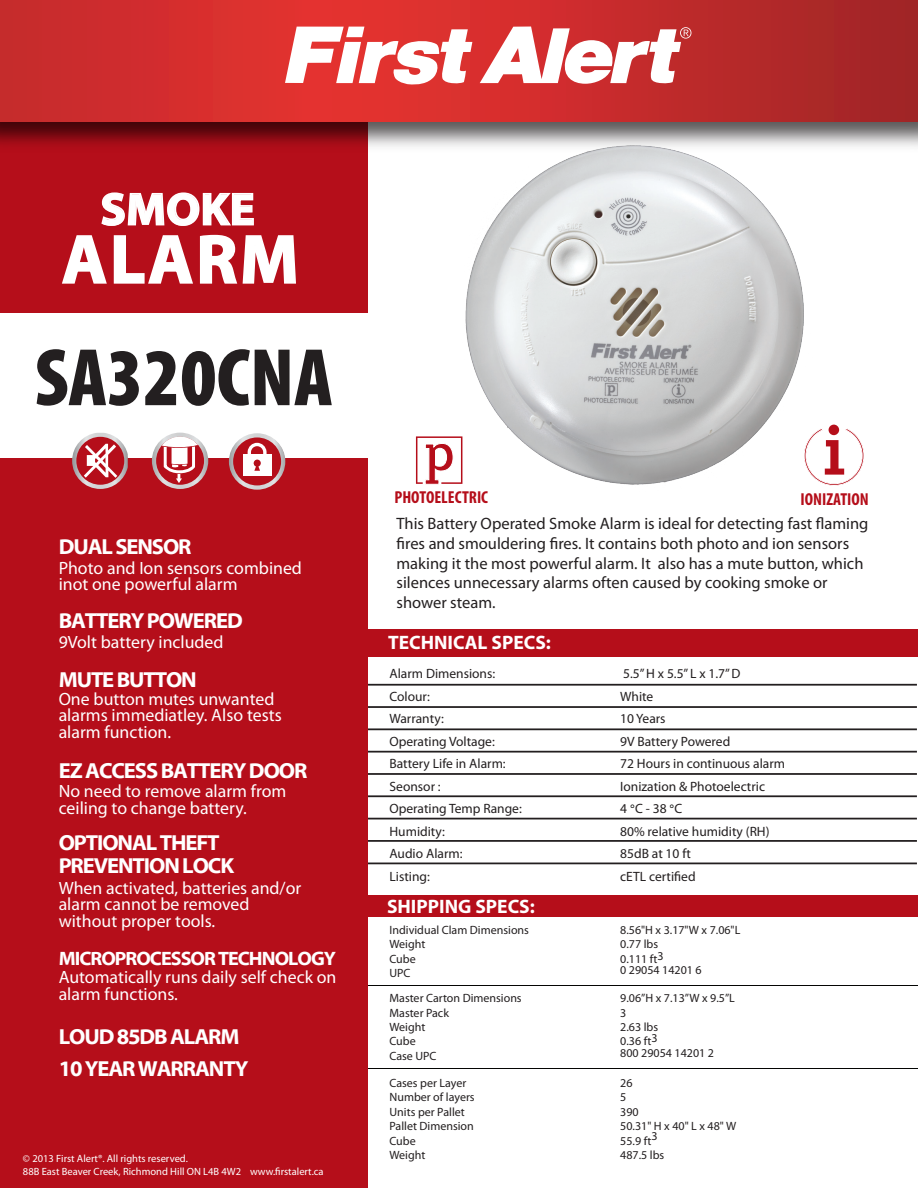
<style>
.page{position:relative;width:918px;height:1188px;background:#fff}
.page>*{position:absolute;margin:0;border:0;box-sizing:border-box;transform-origin:0 0}
.t1{font:900 condensed 82.35px "Myriad Pro";color:#231f20}
.t2{font:700 69.45px "Myriad Pro";letter-spacing:.04em;color:#fff}
.t3{font:700 45.75px "Myriad Web Pro";letter-spacing:.005em;color:#fff}
.t4{font:700 21.9px/23.2px "Myriad Web Pro";letter-spacing:-.05em;color:#fff}
.t5{font:700 19.5px "Myriad Pro";color:#fff}
.t6{font:700 19.5px "Myriad Web Pro";letter-spacing:-.05em;color:#fff}
.t7{font:500 condensed 19.5px "Helvetica Neue LT Std";letter-spacing:.11em;color:#fff}
.t8{font:17.85px/16.5px "Myriad Pro";color:#fff}
.t9{font:700 condensed 17.4px "Myriad Pro";color:#b50e1a}
.t10{font:16.5px/19.8px "Myriad Pro";color:#231f20}
.t11{font:13.5px/22.5px "Myriad Pro";color:#231f20}
.t12{font:12px/14.4px "Myriad Pro";color:#231f20}
.t13{font:10.5px/12.6px "Myriad Pro";color:#fff}
.s1{font-family:"Helvetica Neue LT Std";font-stretch:condensed;font-size:12px;color:#040503}
</style>
<div class="page">
<hr style="left:361px;top:985px;width:557px;height:1px;background:#040503">
<hr style="left:361px;top:1068px;width:557px;height:1px;background:#040503">
<hr style="left:357px;top:684px;width:560px;height:2px;background:#231f20">
<hr style="left:357px;top:706px;width:560px;height:2px;background:#231f20">
<hr style="left:357px;top:728px;width:560px;height:2px;background:#231f20">
<hr style="left:357px;top:751px;width:560px;height:2px;background:#231f20">
<hr style="left:357px;top:773px;width:560px;height:2px;background:#231f20">
<hr style="left:357px;top:795px;width:560px;height:2px;background:#231f20">
<hr style="left:357px;top:818px;width:560px;height:1px;background:#231f20">
<hr style="left:357px;top:840px;width:560px;height:2px;background:#231f20">
<hr style="left:357px;top:863px;width:560px;height:1px;background:#231f20">
<div style="left:0;top:0;width:368px;height:1188px;background:#b50e1a"></div>
<img style="left:0;top:122px;width:918px;height:25px">
<svg style="left:0;top:0;width:918px;height:122px;background:#c72c2c"></svg>
<div style="left:360px;top:629px;width:558px;height:27px;background:#b50e1a"></div>
<div style="left:0;top:314px;width:374px;height:144px;background:#fff"></div>
<svg style="left:101px;top:192px;width:153px;height:34px"></svg>
<svg style="left:62px;top:234px;width:234px;height:50px"></svg>
<div style="left:362px;top:896px;width:556px;height:21px;background:#b50e1a"></div>
<svg style="left:229px;top:433px;width:56px;height:57px"></svg>
<div style="left:254px;top:460px;width:7px;height:7px;background:#b50e1a;border-radius:50%"></div>
<svg style="left:72px;top:433px;width:56px;height:56px"></svg>
<svg style="left:812px;top:428px;width:52px;height:58px"></svg>
<div style="left:829px;top:425px;width:10px;height:10px;background:#b50e1a;border-radius:50%"></div>
<svg style="left:416px;top:436px;width:43px;height:49px"></svg>
<img style="left:459px;top:141px;width:353px;height:344px">
<svg style="left:152px;top:433px;width:56px;height:56px"></svg>
<svg style="left:285px;top:27px;width:187px;height:58px"></svg>
<svg style="left:480px;top:27px;width:211px;height:58px"></svg>
<h3 class="t3" style="left:100px;top:184px;width:156px">SMOKE</h3>
<h2 class="t2" style="left:62px;top:221px;width:238px">ALARM</h2>
<h1 class="t1" style="left:35px;top:332px;width:299px">SA320CNA</h1>
<p class="t4" style="left:59px;top:535px;width:134px">DUAL SENSOR</p>
<p class="t8" style="left:59px;top:560px;width:245px">Photo and Ion sensors combined inot one powerful alarm</p>
<p class="t4" style="left:59px;top:609px;width:186px">BATTERY POWERED</p>
<p class="t8" style="left:59px;top:634px;width:166px">9Volt battery included</p>
<p class="t4" style="left:59px;top:668px;width:140px">MUTE BUTTON</p>
<p class="t8" style="left:59px;top:691px;width:225px">One button mutes unwanted alarms immediatley. Also tests alarm function.</p>
<p class="t4" style="left:59px;top:759px;width:250px">EZ ACCESS BATTERY DOOR</p>
<p class="t8" style="left:59px;top:784px;width:229px">No need to remove alarm from ceiling to change battery.</p>
<p class="t4" style="left:59px;top:831px;width:177px">OPTIONAL THEFT<br>PREVENTION LOCK</p>
<p class="t8" style="left:59px;top:880px;width:244px">When activated, batteries and/or alarm cannot be removed without proper tools.</p>
<p class="t6" style="left:59px;top:947px;width:279px">MICROPROCESSOR TECHNOLOGY</p>
<p class="t8" style="left:59px;top:969px;width:279px">Automatically runs daily self check on alarm functions.</p>
<p class="t4" style="left:59px;top:1026px;width:182px">LOUD 85DB ALARM</p>
<p class="t4" style="left:59px;top:1057px;width:191px">10 YEAR WARRANTY</p>
<p class="t13" style="left:23px;top:1152px;width:302px">© 2013 First Alert®. All rights reserved.<br>88B East Beaver Creek, Richmond Hill ON L4B 4W2 www.firstalert.ca</p>
<p class="t9" style="left:394px;top:488px;width:95px">PHOTOELECTRIC</p>
<p class="t9" style="left:800px;top:490px;width:70px">IONIZATION</p>
<p class="t10" style="left:397px;top:514px;width:473px">This Battery Operated Smoke Alarm is ideal for detecting fast flaming fires and smouldering fires. It contains both photo and ion sensors making it the most powerful alarm. It also has a mute button, which silences unnecessary alarms often caused by cooking smoke or shower steam.</p>
<p class="t5" style="left:388px;top:631px;width:164px">TECHNICAL SPECS:</p>
<p class="t11" style="left:390px;top:663px;width:134px">Alarm Dimensions:<br>Colour:<br>Warranty:<br>Operating Voltage:<br>Battery Life in Alarm:<br>Seonsor :<br>Operating Temp Range:<br>Humidity:<br>Audio Alarm:<br>Listing:</p>
<p class="t11" style="left:620px;top:663px;width:166px">5.5” H x 5.5” L x 1.7” D<br>White<br>10 Years<br>9V Battery Powered<br>72 Hours in continuous alarm<br>Ionization &amp; Photoelectric<br>4 <span class="s1">°</span>C - 38 <span class="s1">°</span>C<br>80% relative humidity (RH)<br>85dB at 10 ft<br>cETL certified</p>
<p class="t5" style="left:387px;top:896px;width:149px">SHIPPING SPECS:</p>
<p class="t7" style="left:377px;top:902px;width:161px">SHIPPING SPECS:</p>
<p class="t12" style="left:390px;top:923px;width:141px">Individual Clam Dimensions<br>Weight<br>Cube<br>UPC</p>
<p class="t12" style="left:620px;top:923px;width:122px">8.56"H x 3.17"W x 7.06"L<br>0.77 lbs<br>0.111 ft3</p>
<p class="t12" style="left:620px;top:963px;width:83px">0 29054 14201 6</p>
<p class="t12" style="left:390px;top:991px;width:134px">Master Carton Dimensions<br>Master Pack<br>Weight<br>Cube<br>Case UPC</p>
<p class="t12" style="left:620px;top:991px;width:116px">9.06”H x 7.13”W x 9.5”L<br>3<br>2.63 lbs<br>0.36 ft3</p>
<p class="t12" style="left:620px;top:1046px;width:95px">800 29054 14201 2</p>
<p class="t12" style="left:390px;top:1076px;width:87px">Cases per Layer<br>Number of layers<br>Units per Pallet<br>Pallet Dimension<br>Cube<br>Weight</p>
<p class="t12" style="left:620px;top:1076px;width:117px">26<br>5<br>390<br>50.31" H x 40" L x 48" W<br>55.9 ft3<br>487.5 lbs</p>
</div>
